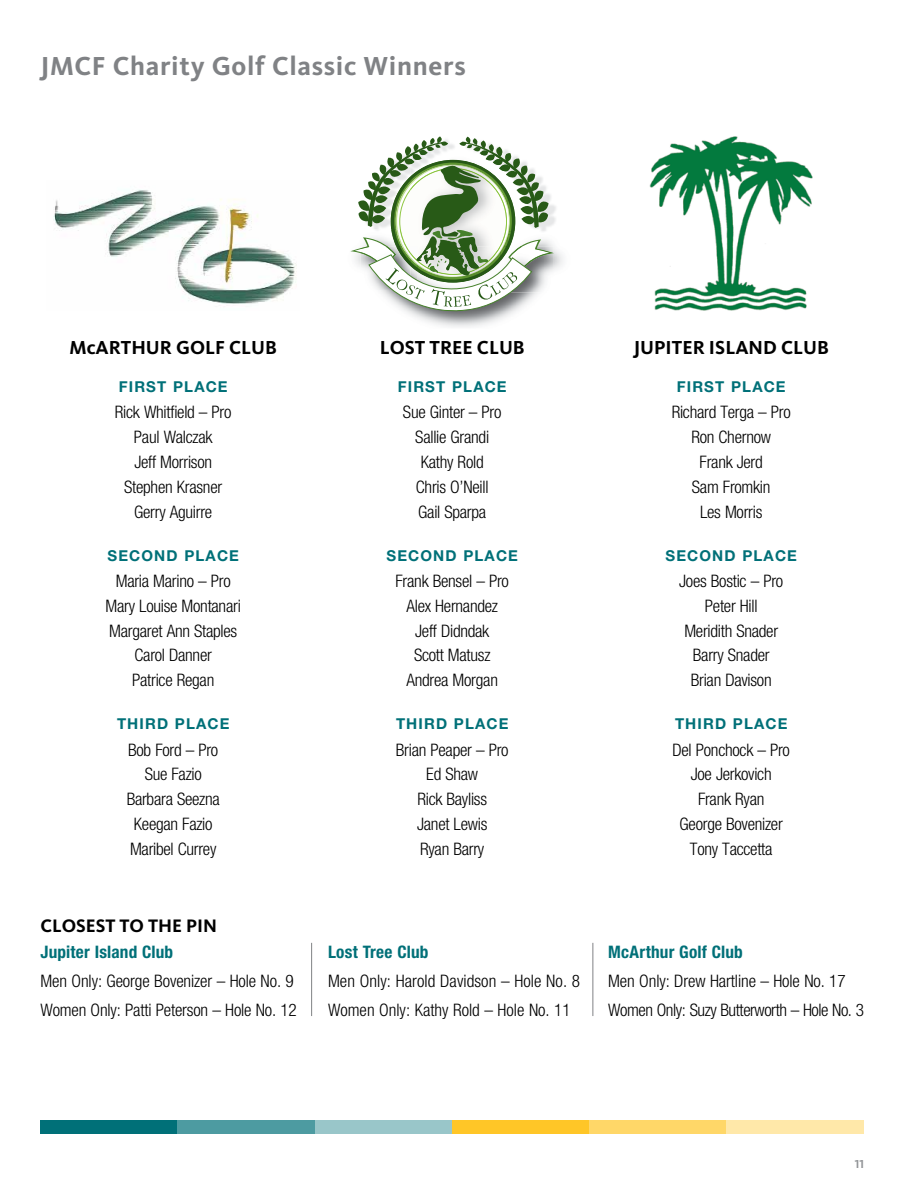
<style>
.page{position:relative;width:918px;height:1188px;background:#fff}
.page>*{position:absolute;margin:0;border:0;box-sizing:border-box;transform-origin:0 0}
.t1{font:700 27px "Kievit OT";letter-spacing:.025em;color:#808285}
.t2{font:700 19.5px "Kievit OT";color:#000}
.t3{font:700 18.75px "Kievit OT";color:#000}
.t4{font:300 condensed 17.25px/24.9px "Helvetica Neue LT Std";letter-spacing:-.015em;color:#000;text-align:center}
.t5{font:300 condensed 17.25px/29px "Helvetica Neue LT Std";letter-spacing:.005em;color:#000}
.t6{font:700 condensed 17.25px "Helvetica Neue LT Std";letter-spacing:.01em;color:#007078}
.t7{font:700 15px "Helvetica Neue LT Std";letter-spacing:.075em;color:#007078}
.t8{font:700 12px "Kievit OT";color:#939598}
</style>
<div class="page">
<hr style="left:311px;top:943px;width:1px;height:73px;background:#808285">
<hr style="left:592px;top:943px;width:1px;height:73px;background:#808285">
<img style="left:650px;top:136px;width:163px;height:175px">
<img style="left:53px;top:190px;width:244px;height:114px">
<svg style="left:350px;top:136px;width:204px;height:180px"></svg>
<div style="left:40px;top:1120px;width:138px;height:14px;background:#007078"></div>
<div style="left:178px;top:1120px;width:137px;height:14px;background:#4d9ba1"></div>
<div style="left:315px;top:1120px;width:137px;height:14px;background:#99c6c9"></div>
<div style="left:452px;top:1120px;width:138px;height:14px;background:#ffc627"></div>
<div style="left:590px;top:1120px;width:137px;height:14px;background:#ffd768"></div>
<div style="left:727px;top:1120px;width:137px;height:14px;background:#ffe8a9"></div>
<h1 class="t1" style="left:40px;top:49px;width:427px">JMCF Charity Golf Classic Winners</h1>
<p class="t2" style="left:70px;top:336px;width:209px">McARTHU R GOLF CLU B</p>
<p class="t7" style="left:119px;top:377px;width:110px">FIRST PLACE</p>
<p class="t4" style="left:115px;top:399px;width:118px">Rick Whitfield – Pro<br>Paul Walczak<br>Jeff Morrison<br>Stephen Krasner<br>Gerry Aguirre</p>
<p class="t7" style="left:108px;top:546px;width:133px">SECOND PLACE</p>
<p class="t4" style="left:106px;top:568px;width:137px">Maria Marino – Pro<br>Mary Louise Montanari<br>Margaret Ann Staples<br>Carol Danner<br>Patrice Regan</p>
<p class="t7" style="left:117px;top:715px;width:114px">THIRD PLACE</p>
<p class="t4" style="left:127px;top:737px;width:95px">Bob Ford – Pro<br>Sue Fazio<br>Barbara Seezna<br>Keegan Fazio<br>Maribel Currey</p>
<p class="t3" style="left:40px;top:915px;width:178px">CLOSEST TO THE PI N</p>
<p class="t6" style="left:40px;top:942px;width:134px">Jupiter Island Club</p>
<p class="t4" style="left:40px;top:967px;width:258px;line-height:29px;text-align:left">Men Only: George Bovenizer – Hole No. 9<br>Women Only: Patti Peterson – Hole No. 12</p>
<p class="t2" style="left:380px;top:336px;width:146px">LOST TREE CLU B</p>
<p class="t7" style="left:398px;top:377px;width:110px">FIRST PLACE</p>
<p class="t4" style="left:403px;top:399px;width:100px">Sue Ginter – Pro<br>Sallie Grandi<br>Kathy Rold<br>Chris O’Neill<br>Gail Sparpa</p>
<p class="t7" style="left:387px;top:546px;width:133px">SECOND PLACE</p>
<p class="t4" style="left:396px;top:568px;width:115px">Frank Bensel – Pro<br>Alex Hernandez<br>Jeff Didndak<br>Scott Matusz<br>Andrea Morgan</p>
<p class="t7" style="left:396px;top:715px;width:114px">THIRD PLACE</p>
<p class="t4" style="left:396px;top:737px;width:114px">Brian Peaper – Pro<br>Ed Shaw<br>Rick Bayliss<br>Janet Lewis<br>Ryan Barry</p>
<p class="t2" style="left:634px;top:336px;width:197px">JU PITER ISLAND CLU B</p>
<p class="t7" style="left:677px;top:377px;width:110px">FIRST PLACE</p>
<p class="t4" style="left:672px;top:399px;width:121px">Richard Terga – Pro<br>Ron Chernow<br>Frank Jerd<br>Sam Fromkin<br>Les Morris</p>
<p class="t7" style="left:666px;top:546px;width:133px">SECOND PLACE</p>
<p class="t4" style="left:679px;top:568px;width:106px">Joes Bostic – Pro<br>Peter Hill<br>Meridith Snader<br>Barry Snader<br>Brian Davison</p>
<p class="t7" style="left:675px;top:715px;width:114px">THIRD PLACE</p>
<p class="t4" style="left:673px;top:737px;width:119px">Del Ponchock – Pro<br>Joe Jerkovich<br>Frank Ryan<br>George Bovenizer<br>Tony Taccetta</p>
<p class="t6" style="left:328px;top:942px;width:102px">Lost Tree Club</p>
<p class="t5" style="left:328px;top:967px;width:254px">Men Only: Harold Davidson – Hole No. 8<br>Women Only: Kathy Rold – Hole No. 11</p>
<p class="t6" style="left:608px;top:942px;width:136px">McArthur Golf Club</p>
<p class="t4" style="left:608px;top:967px;width:257px;line-height:29px;text-align:left">Men Only: Drew Hartline – Hole No. 17<br>Women Only: Suzy Butterworth – Hole No. 3</p>
<p class="t8" style="left:855px;top:1156px;width:11px">11</p>
</div>
